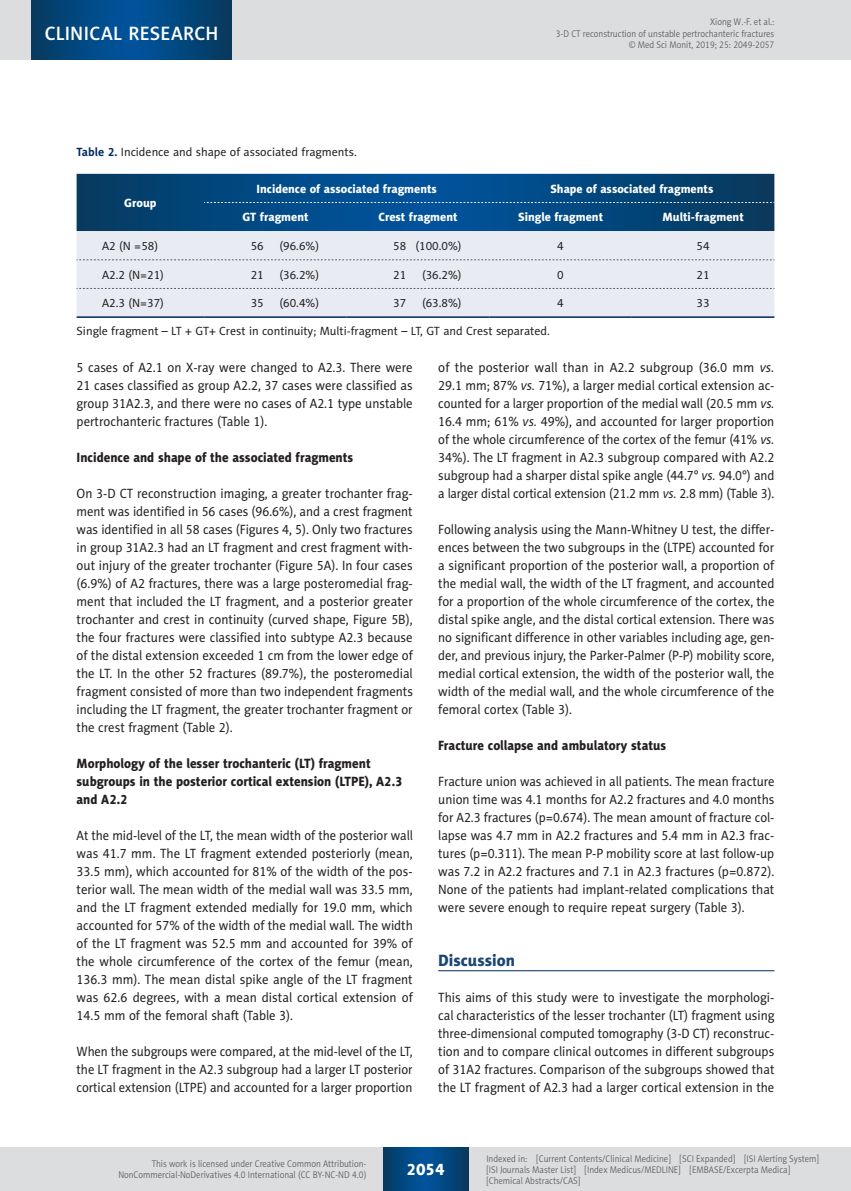
<style>
.page{position:relative;width:851px;height:1191px;background:#fff}
.page>*{position:absolute;margin:0;border:0;box-sizing:border-box;transform-origin:0 0}
.t1{font:19.5px "Naomi Sans EFN Medium";letter-spacing:.015em;color:#fff}
.MSM_Headline_1{font:16.5px "Naomi Sans EFN Heavy";color:#1a4574}
.t2{font:16.5px "Naomi Sans EFN Heavy";color:#fff}
.MSM_Body{font:13.5px/18px "Naomi Sans EFN";color:#231f20;text-align:justify;scale:.95 1}
.MSM_Body-2{font:13.5px/18px "Naomi Sans EFN";color:#231f20;text-align:justify;scale:.94 1}
.MSM_Body-3{font:13.5px/18px "Naomi Sans EFN";color:#231f20;text-align:justify;scale:.96 1}
.MSM_Headline_2{font:13.5px/18px "Naomi Sans EFN Heavy";color:#231f20;scale:.95 1}
.MSM_Body-4{font:13.5px/18px "Naomi Sans EFN";color:#231f20;text-align:justify;scale:.93 1}
.MSM_Tabela_Head{font:12px "Naomi Sans EFN Heavy";color:#fff}
.MSM_Tabela_zawartosc{font:12px "Naomi Sans EFN";color:#231f20}
.MSM_Table_podpis_dol{font:12px "Naomi Sans EFN";color:#231f20}
.MSM_Tabela_tytul{font:12px "Naomi Sans EFN";color:#231f20}
.t3{font:9.75px/11.2px "Naomi Sans EFN Light";color:#57585a;text-align:right;scale:.9 1}
.s1{font-weight:700;color:#00295c}
.s2{font-style:italic}
</style>
<div class="page">
<hr style="left:438px;top:970px;width:336px;height:1px;background:#00295c">
<div style="left:77px;top:231px;width:697px;height:85px;background:#e8ebf2"></div>
<svg style="left:77px;top:259px;width:697px;height:1px"></svg>
<svg style="left:77px;top:288px;width:697px;height:1px"></svg>
<hr style="left:77px;top:316px;width:127px;height:2px;background:#00295c">
<hr style="left:204px;top:316px;width:143px;height:2px;background:#00295c">
<hr style="left:347px;top:316px;width:142px;height:2px;background:#00295c">
<hr style="left:489px;top:316px;width:142px;height:2px;background:#00295c">
<hr style="left:631px;top:316px;width:143px;height:2px;background:#00295c">
<svg style="left:77px;top:174px;width:697px;height:57px;background:#04487f"></svg>
<div style="left:0;top:1148px;width:850px;height:43px;background:#dcdddf"></div>
<svg style="left:383px;top:1147px;width:85px;height:43px;background:#02477e"></svg>
<div style="left:0;top:0;width:850px;height:60px;background:#dcdddf"></div>
<hr style="left:850px;top:0;width:1px;height:60px;background:#dcdddf">
<svg style="left:32px;top:0;width:200px;height:60px;background:#02477e"></svg>
<h1 class="t1" style="left:45px;top:22px;width:175px">CLINICAL RESEARCH</h1>
<p class="MSM_Tabela_tytul" style="left:77px;top:145px;width:281px"><span class="s1">Table 2.</span> Incidence and shape of associated fragments.</p>
<p class="t3" style="left:555px;top:16px;width:244px">Xiong W.-F. et al.:<br>3-D CT reconstruction of unstable pertrochanteric fractures © Med Sci Monit, 2019; 25: 2049-2057</p>
<p class="MSM_Tabela_Head" style="left:124px;top:195px;width:34px">Group</p>
<p class="MSM_Tabela_Head" style="left:256px;top:181px;width:182px">Incidence of associated fragments</p>
<p class="MSM_Tabela_Head" style="left:550px;top:181px;width:164px">Shape of associated fragments</p>
<p class="MSM_Tabela_Head" style="left:242px;top:210px;width:68px">GT fragment</p>
<p class="MSM_Tabela_Head" style="left:378px;top:210px;width:80px">Crest fragment</p>
<p class="MSM_Tabela_Head" style="left:518px;top:210px;width:86px">Single fragment</p>
<p class="MSM_Tabela_Head" style="left:662px;top:210px;width:83px">Multi-fragment</p>
<p class="MSM_Tabela_zawartosc" style="left:102px;top:239px;width:58px">A2 (N =58)</p>
<p class="MSM_Tabela_zawartosc" style="left:251px;top:239px;width:15px">56</p>
<p class="MSM_Tabela_zawartosc" style="left:279px;top:239px;width:41px">(96.6%)</p>
<p class="MSM_Tabela_zawartosc" style="left:393px;top:239px;width:70px">58 (100.0%)</p>
<p class="MSM_Tabela_zawartosc" style="left:557px;top:239px;width:8px">4</p>
<p class="MSM_Tabela_zawartosc" style="left:696px;top:239px;width:15px">54</p>
<p class="MSM_Tabela_zawartosc" style="left:102px;top:267px;width:63px">A2.2 (N=21)</p>
<p class="MSM_Tabela_zawartosc" style="left:251px;top:267px;width:15px">21</p>
<p class="MSM_Tabela_zawartosc" style="left:279px;top:267px;width:41px">(36.2%)</p>
<p class="MSM_Tabela_zawartosc" style="left:393px;top:267px;width:15px">21</p>
<p class="MSM_Tabela_zawartosc" style="left:422px;top:267px;width:41px">(36.2%)</p>
<p class="MSM_Tabela_zawartosc" style="left:557px;top:267px;width:8px">0</p>
<p class="MSM_Tabela_zawartosc" style="left:696px;top:267px;width:15px">21</p>
<p class="MSM_Tabela_zawartosc" style="left:102px;top:296px;width:63px">A2.3 (N=37)</p>
<p class="MSM_Tabela_zawartosc" style="left:251px;top:296px;width:15px">35</p>
<p class="MSM_Tabela_zawartosc" style="left:279px;top:296px;width:41px">(60.4%)</p>
<p class="MSM_Tabela_zawartosc" style="left:393px;top:296px;width:15px">37</p>
<p class="MSM_Tabela_zawartosc" style="left:422px;top:296px;width:41px">(63.8%)</p>
<p class="MSM_Tabela_zawartosc" style="left:557px;top:296px;width:8px">4</p>
<p class="MSM_Tabela_zawartosc" style="left:696px;top:296px;width:15px">33</p>
<p class="MSM_Table_podpis_dol" style="left:77px;top:324px;width:474px">Single fragment – LT + GT+ Crest in continuity; Multi-fragment – LT, GT and Crest separated.</p>
<p class="MSM_Body" style="left:77px;top:358px;width:355px">5 cases of A2.1 on X-ray were changed to A2.3. There were 21 cases classified as group A2.2, 37 cases were classified as group 31A2.3, and there were no cases of A2.1 type unstable pertrochanteric fractures (Table 1).</p>
<p class="MSM_Headline_2" style="left:77px;top:448px;width:293px">Incidence and shape of the associated fragments</p>
<p class="MSM_Body" style="left:77px;top:484px;width:355px">On 3-D CT reconstruction imaging, a greater trochanter frag&shy;ment was identified in 56 cases (96.6%), and a crest fragment was identified in all 58 cases (Figures 4, 5). Only two fractures in group 31A2.3 had an LT fragment and crest fragment with&shy;out injury of the greater trochanter (Figure 5A). In four cases (6.9%) of A2 fractures, there was a large posteromedial frag&shy;ment that included the LT fragment, and a posterior greater trochanter and crest in continuity (curved shape, Figure 5B), the four fractures were classified into subtype A2.3 because of the distal extension exceeded 1 cm from the lower edge of the LT. In the other 52 fractures (89.7%), the posteromedial fragment consisted of more than two independent fragments including the LT fragment, the greater trochanter fragment or the crest fragment (Table 2).</p>
<p class="MSM_Headline_2" style="left:77px;top:754px;width:344px">Morphology of the lesser trochanteric (LT) fragment subgroups in the posterior cortical extension (LTPE), A2.3 and A2.2</p>
<p class="MSM_Body-2" style="left:77px;top:826px;width:359px">At the mid-level of the LT, the mean width of the posterior wall was 41.7 mm. The LT fragment extended posteriorly (mean, 33.5 mm), which accounted for 81% of the width of the pos&shy;terior wall. The mean width of the medial wall was 33.5 mm, and the LT fragment extended medially for 19.0 mm, which accounted for 57% of the width of the medial wall. The width of the LT fragment was 52.5 mm and accounted for 39% of the whole circumference of the cortex of the femur (mean, 136.3 mm). The mean distal spike angle of the LT fragment was 62.6 degrees, with a mean distal cortical extension of 14.5 mm of the femoral shaft (Table 3).</p>
<p class="MSM_Body-4" style="left:77px;top:1042px;width:363px">When the subgroups were compared, at the mid-level of the LT, the LT fragment in the A2.3 subgroup had a larger LT posterior cortical extension (LTPE) and accounted for a larger proportion</p>
<p class="MSM_Body-3" style="left:438px;top:358px;width:351px">of the posterior wall than in A2.2 subgroup (36.0 mm <span class="s2">vs.<br></span>29.1 mm; 87% <span class="s2">vs.</span> 71%), a larger medial cortical extension ac&shy;counted for a larger proportion of the medial wall (20.5 mm <span class="s2">vs.<br></span>16.4 mm; 61% <span class="s2">vs.</span> 49%), and accounted for larger proportion of the whole circumference of the cortex of the femur (41% <span class="s2">vs.<br></span>34%). The LT fragment in A2.3 subgroup compared with A2.2 subgroup had a sharper distal spike angle (44.7° <span class="s2">vs.</span> 94.0°) and a larger distal cortical extension (21.2 mm <span class="s2">vs.</span> 2.8 mm) (Table 3).</p>
<p class="MSM_Body" style="left:438px;top:520px;width:355px">Following analysis using the Mann-Whitney U test, the differ&shy;ences between the two subgroups in the (LTPE) accounted for a significant proportion of the posterior wall, a proportion of the medial wall, the width of the LT fragment, and accounted for a proportion of the whole circumference of the cortex, the distal spike angle, and the distal cortical extension. There was no significant difference in other variables including age, gen&shy;der, and previous injury, the Parker-Palmer (P-P) mobility score, medial cortical extension, the width of the posterior wall, the width of the medial wall, and the whole circumference of the femoral cortex (Table 3).</p>
<p class="MSM_Headline_2" style="left:438px;top:736px;width:241px">Fracture collapse and ambulatory status</p>
<p class="MSM_Body-2" style="left:438px;top:772px;width:359px">Fracture union was achieved in all patients. The mean fracture union time was 4.1 months for A2.2 fractures and 4.0 months for A2.3 fractures (p=0.674). The mean amount of fracture col&shy;lapse was 4.7 mm in A2.2 fractures and 5.4 mm in A2.3 frac&shy;tures (p=0.311). The mean P-P mobility score at last follow-up was 7.2 in A2.2 fractures and 7.1 in A2.3 fractures (p=0.872).<br>None of the patients had implant-related complications that were severe enough to require repeat surgery (Table 3).</p>
<p class="MSM_Headline_1" style="left:438px;top:950px;width:78px">Discussion</p>
<p class="MSM_Body" style="left:438px;top:988px;width:355px">This aims of this study were to investigate the morphologi&shy;cal characteristics of the lesser trochanter (LT) fragment using three-dimensional computed tomography (3-D CT) reconstruc&shy;tion and to compare clinical outcomes in different subgroups of 31A2 fractures. Comparison of the subgroups showed that the LT fragment of A2.3 had a larger cortical extension in the</p>
<p class="t3" style="left:118px;top:1158px;width:277px">This work is licensed under Creative Common Attribution-<br>NonCommercial-NoDerivatives 4.0 International (CC BY-NC-ND 4.0)</p>
<p class="t2" style="left:406px;top:1159px;width:40px">2054</p>
<p class="t3" style="left:486px;top:1152px;width:371px;text-align:left">Indexed in: [Current Contents/Clinical Medicine] [SCI Expanded] [ISI Alerting System] [ISI Journals Master List] [Index Medicus/MEDLINE] [EMBASE/Excerpta Medica] [Chemical Abstracts/CAS]</p>
</div>
